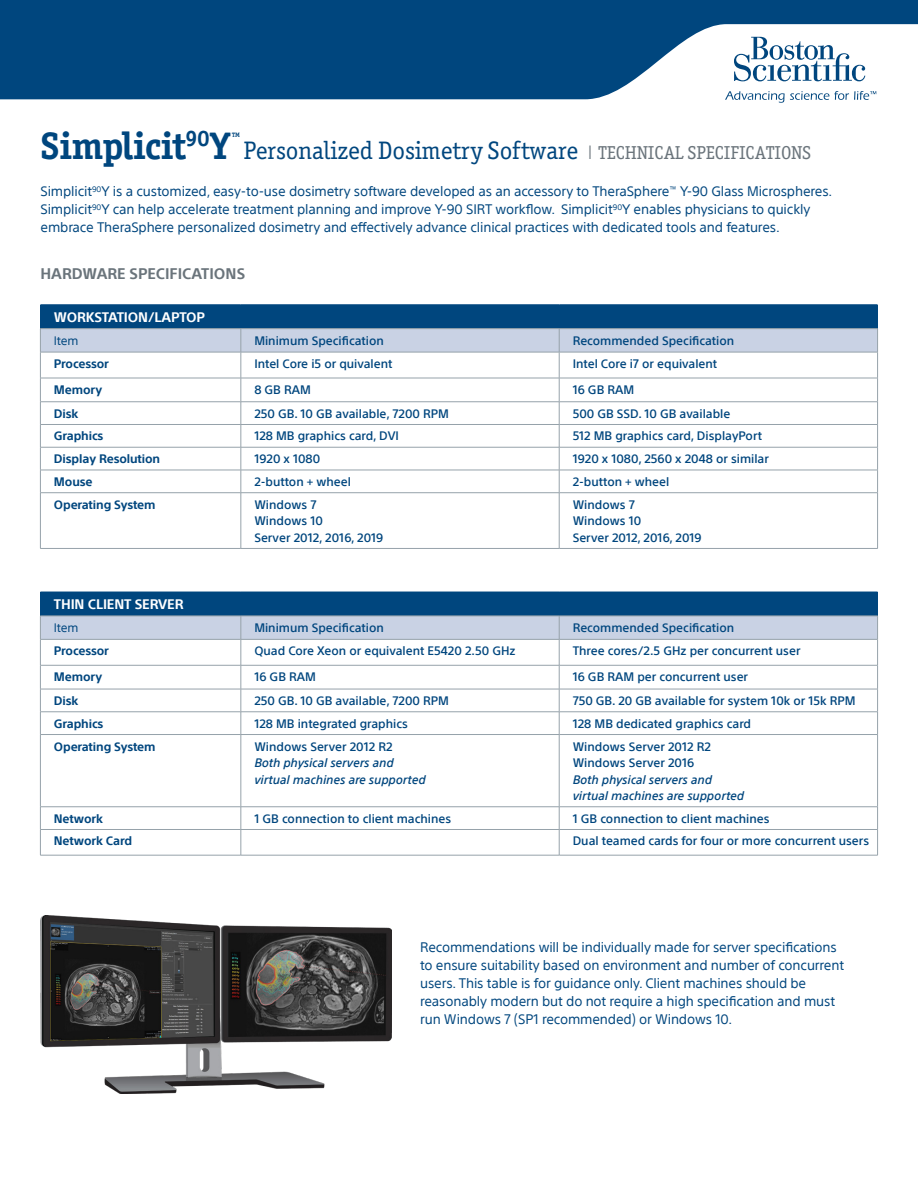
<style>
.page{position:relative;width:918px;height:1188px;background:#fff}
.page>*{position:absolute;margin:0;border:0;box-sizing:border-box;transform-origin:0 0}
.t1{font:700 38.4px "Officina Ser ITC Std";color:#00467e}
.t2{font:25.35px "Officina Ser ITC Std";color:#00467e}
.t3{font:18.75px "Officina Ser ITC Std";color:#6a747b}
.t4{font:700 15px "SST";color:#6a747b}
.t5{font:13.5px/18px "SST";letter-spacing:-.01em;color:#00467e}
.t6{font:700 13.5px "SST";letter-spacing:-.01em;color:#fff}
.t7{font:500 12px "SST";color:#00467e}
.t8{font:700 12px "SST";letter-spacing:-.01em;color:#00467e}
.t9{font:italic 500 12px "SST";color:#00467e}
.t10{font:12px "SST";letter-spacing:-.01em;color:#00467e}
.t11{font:500 10.95px "Officina Ser ITC Std";color:#00467e}
.s1{font-family:"SST";font-weight:300}
</style>
<div class="page">
<svg style="left:0;top:0;width:918px;height:99px;background:#266191"></svg>
<svg style="left:734px;top:37px;width:131px;height:44px"></svg>
<svg style="left:725px;top:91px;width:151px;height:12px"></svg>
<div style="left:40px;top:305px;width:838px;height:24px;background:#00467e"></div>
<hr style="left:40px;top:304px;width:201px;height:1px;background:#00467e">
<hr style="left:241px;top:304px;width:318px;height:1px;background:#00467e">
<hr style="left:559px;top:304px;width:319px;height:1px;background:#00467e">
<hr style="left:40px;top:328px;width:201px;height:1px;background:#96a2aa">
<hr style="left:241px;top:328px;width:318px;height:1px;background:#96a2aa">
<hr style="left:559px;top:328px;width:319px;height:1px;background:#96a2aa">
<svg style="left:40px;top:329px;width:838px;height:163px"></svg>
<hr style="left:40px;top:492px;width:201px;height:1px;background:#96a2aa">
<hr style="left:40px;top:493px;width:1px;height:55px;background:#96a2aa">
<hr style="left:241px;top:492px;width:318px;height:1px;background:#96a2aa">
<hr style="left:241px;top:493px;width:1px;height:55px;background:#96a2aa">
<hr style="left:559px;top:492px;width:319px;height:1px;background:#96a2aa">
<hr style="left:559px;top:493px;width:1px;height:55px;background:#96a2aa">
<hr style="left:877px;top:493px;width:1px;height:55px;background:#96a2aa">
<hr style="left:40px;top:548px;width:201px;height:1px;background:#96a2aa">
<hr style="left:241px;top:548px;width:318px;height:1px;background:#96a2aa">
<hr style="left:559px;top:548px;width:319px;height:1px;background:#96a2aa">
<div style="left:40px;top:592px;width:838px;height:24px;background:#00467e"></div>
<svg style="left:40px;top:616px;width:838px;height:118px"></svg>
<hr style="left:40px;top:734px;width:201px;height:1px;background:#96a2aa">
<hr style="left:40px;top:735px;width:1px;height:72px;background:#96a2aa">
<hr style="left:241px;top:734px;width:318px;height:1px;background:#96a2aa">
<hr style="left:241px;top:735px;width:1px;height:72px;background:#96a2aa">
<hr style="left:559px;top:734px;width:319px;height:1px;background:#96a2aa">
<hr style="left:559px;top:735px;width:1px;height:72px;background:#96a2aa">
<hr style="left:877px;top:735px;width:1px;height:72px;background:#96a2aa">
<hr style="left:40px;top:807px;width:201px;height:1px;background:#96a2aa">
<hr style="left:241px;top:807px;width:318px;height:1px;background:#96a2aa">
<hr style="left:559px;top:807px;width:319px;height:1px;background:#96a2aa">
<hr style="left:40px;top:829px;width:201px;height:1px;background:#96a2aa">
<svg style="left:40px;top:808px;width:1px;height:47px"></svg>
<hr style="left:241px;top:829px;width:318px;height:1px;background:#96a2aa">
<svg style="left:241px;top:807px;width:1px;height:48px"></svg>
<hr style="left:559px;top:829px;width:319px;height:1px;background:#96a2aa">
<svg style="left:559px;top:807px;width:1px;height:48px"></svg>
<svg style="left:877px;top:808px;width:1px;height:47px"></svg>
<hr style="left:40px;top:855px;width:201px;height:1px;background:#96a2aa">
<hr style="left:241px;top:855px;width:318px;height:1px;background:#96a2aa">
<hr style="left:559px;top:855px;width:319px;height:1px;background:#96a2aa">
<img style="left:40px;top:916px;width:352px;height:177px">
<p class="t1" style="left:40px;top:123px;width:191px">Simplicit<sup>90</sup>Y</p>
<p class="t11" style="left:232px;top:130px;width:10px">™</p>
<p class="t2" style="left:243px;top:136px;width:336px">Personalized Dosimetry Software</p>
<p class="t3" style="left:588px;top:142px;width:225px"><span class="s1">I</span> TECHNICAL SPECIFICATIONS</p>
<p class="t5" style="left:40px;top:182px;width:793px">Simplicit<sup>90</sup>Y is a customized, easy-to-use dosimetry software developed as an accessory to TheraSphere<sup>™</sup> Y-90 Glass Microspheres.<br>Simplicit<sup>90</sup>Y can help accelerate treatment planning and improve Y-90 SIRT workflow. Simplicit<sup>90</sup>Y enables physicians to quickly embrace TheraSphere personalized dosimetry and effectively advance clinical practices with dedicated tools and features.</p>
<p class="t4" style="left:40px;top:265px;width:206px">HARDWARE SPECIFICATIONS</p>
<p class="t6" style="left:54px;top:309px;width:153px">WORKSTATION/LAPTOP</p>
<p class="t10" style="left:54px;top:333px;width:26px">Item</p>
<p class="t7" style="left:254px;top:333px;width:131px">Minimum Specification</p>
<p class="t7" style="left:573px;top:333px;width:163px">Recommended Specification</p>
<p class="t8" style="left:54px;top:357px;width:57px">Processor</p>
<p class="t7" style="left:254px;top:357px;width:140px">Intel Core i5 or quivalent</p>
<p class="t7" style="left:573px;top:357px;width:146px">Intel Core i7 or equivalent</p>
<p class="t8" style="left:54px;top:383px;width:50px">Memory</p>
<p class="t7" style="left:254px;top:383px;width:58px">8 GB RAM</p>
<p class="t7" style="left:573px;top:383px;width:63px">16 GB RAM</p>
<p class="t8" style="left:54px;top:406px;width:26px">Disk</p>
<p class="t7" style="left:254px;top:406px;width:196px">250 GB. 10 GB available, 7200 RPM</p>
<p class="t7" style="left:573px;top:406px;width:159px">500 GB SSD. 10 GB available</p>
<p class="t8" style="left:54px;top:429px;width:51px">Graphics</p>
<p class="t7" style="left:254px;top:429px;width:146px">128 MB graphics card, DVI</p>
<p class="t7" style="left:573px;top:429px;width:191px">512 MB graphics card, DisplayPort</p>
<p class="t8" style="left:54px;top:452px;width:108px">Display Resolution</p>
<p class="t7" style="left:254px;top:452px;width:67px">1920 x 1080</p>
<p class="t7" style="left:573px;top:452px;width:198px">1920 x 1080, 2560 x 2048 or similar</p>
<p class="t8" style="left:54px;top:475px;width:40px">Mouse</p>
<p class="t7" style="left:254px;top:475px;width:98px">2-button + wheel</p>
<p class="t7" style="left:573px;top:475px;width:98px">2-button + wheel</p>
<p class="t8" style="left:54px;top:497px;width:103px">Operating System</p>
<p class="t7" style="left:254px;top:497px;width:64px">Windows 7</p>
<p class="t7" style="left:254px;top:514px;width:70px">Windows 10</p>
<p class="t7" style="left:254px;top:530px;width:131px">Server 2012, 2016, 2019</p>
<p class="t7" style="left:573px;top:497px;width:64px">Windows 7</p>
<p class="t7" style="left:573px;top:514px;width:70px">Windows 10</p>
<p class="t7" style="left:573px;top:530px;width:131px">Server 2012, 2016, 2019</p>
<p class="t6" style="left:54px;top:596px;width:131px">THIN CLIENT SERVER</p>
<p class="t10" style="left:54px;top:621px;width:26px">Item</p>
<p class="t7" style="left:254px;top:621px;width:131px">Minimum Specification</p>
<p class="t7" style="left:573px;top:621px;width:163px">Recommended Specification</p>
<p class="t8" style="left:54px;top:644px;width:57px">Processor</p>
<p class="t7" style="left:254px;top:644px;width:263px">Quad Core Xeon or equivalent E5420 2.50 GHz</p>
<p class="t7" style="left:573px;top:644px;width:229px">Three cores/2.5 GHz per concurrent user</p>
<p class="t8" style="left:54px;top:670px;width:50px">Memory</p>
<p class="t7" style="left:254px;top:670px;width:63px">16 GB RAM</p>
<p class="t7" style="left:573px;top:670px;width:177px">16 GB RAM per concurrent user</p>
<p class="t8" style="left:54px;top:694px;width:26px">Disk</p>
<p class="t7" style="left:254px;top:694px;width:196px">250 GB. 10 GB available, 7200 RPM</p>
<p class="t7" style="left:573px;top:694px;width:285px">750 GB. 20 GB available for system 10k or 15k RPM</p>
<p class="t8" style="left:54px;top:716px;width:51px">Graphics</p>
<p class="t7" style="left:254px;top:716px;width:155px">128 MB integrated graphics</p>
<p class="t7" style="left:573px;top:716px;width:180px">128 MB dedicated graphics card</p>
<p class="t8" style="left:54px;top:739px;width:103px">Operating System</p>
<p class="t7" style="left:254px;top:739px;width:140px">Windows Server 2012 R2</p>
<p class="t9" style="left:254px;top:756px;width:141px">Both physical servers and</p>
<p class="t9" style="left:254px;top:772px;width:173px">virtual machines are supported</p>
<p class="t7" style="left:573px;top:739px;width:140px">Windows Server 2012 R2</p>
<p class="t7" style="left:573px;top:756px;width:123px">Windows Server 2016</p>
<p class="t9" style="left:573px;top:772px;width:141px">Both physical servers and</p>
<p class="t9" style="left:573px;top:789px;width:173px">virtual machines are supported</p>
<p class="t8" style="left:54px;top:811px;width:51px">Network</p>
<p class="t7" style="left:254px;top:811px;width:198px">1 GB connection to client machines</p>
<p class="t7" style="left:573px;top:811px;width:198px">1 GB connection to client machines</p>
<p class="t8" style="left:54px;top:834px;width:80px">Network Card</p>
<p class="t7" style="left:573px;top:834px;width:298px">Dual teamed cards for four or more concurrent users</p>
<p class="t5" style="left:420px;top:938px;width:426px">Recommendations will be individually made for server specifications to ensure suitability based on environment and number of concurrent users. This table is for guidance only. Client machines should be reasonably modern but do not require a high specification and must run Windows 7 (SP1 recommended) or Windows 10.</p>
</div>
